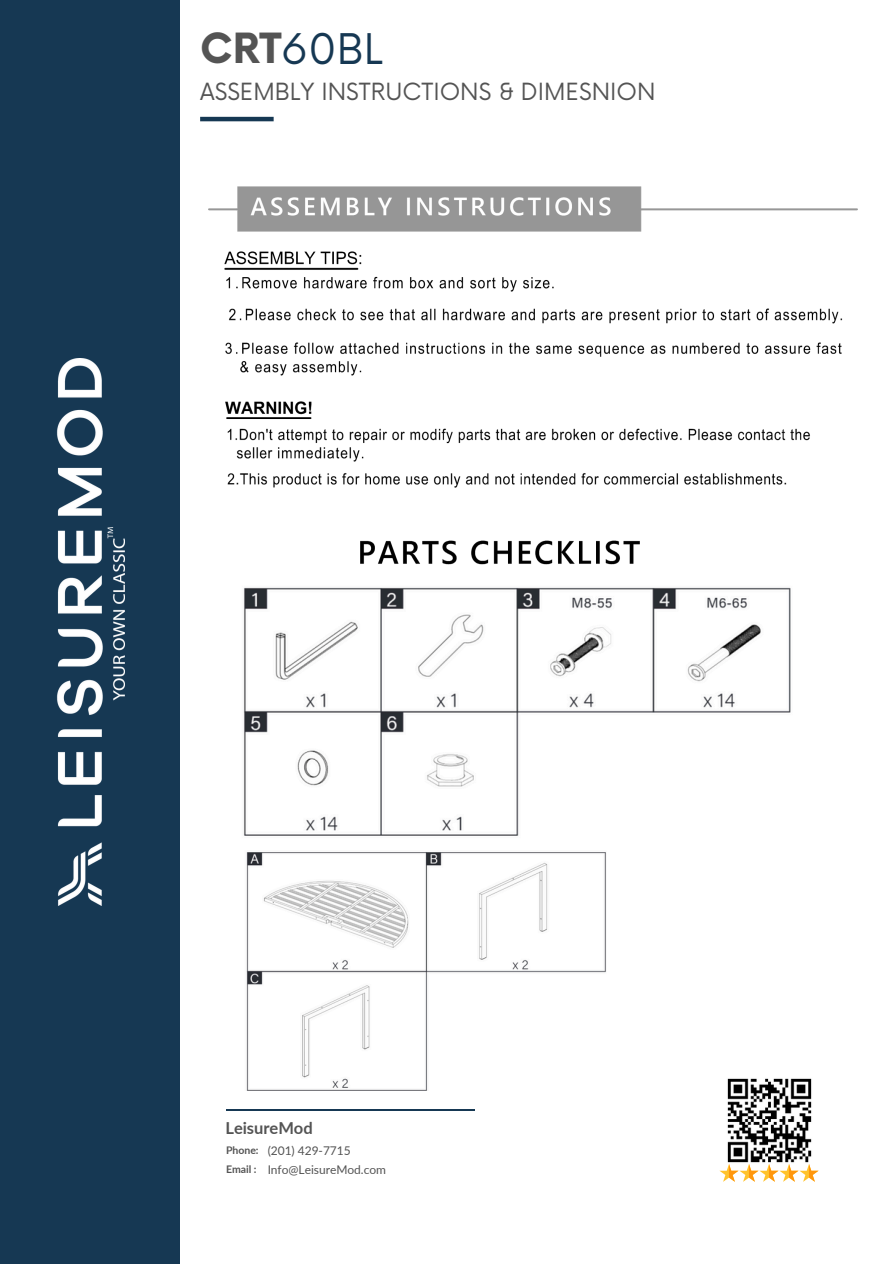
<style>
.page{position:relative;width:894px;height:1264px;background:#fff}
.page>*{position:absolute;margin:0;border:0;box-sizing:border-box;transform-origin:0 0}
.t1{font:41.1px "Now";color:#163853}
.t2{font:23.1px "Now";color:#545454}
.t3{font:700 16.5px "Lato";color:#545454}
.t4{font:12px "Lato";letter-spacing:-.005em;color:#545454}
.t5{font:700 10.5px "Lato";color:#545454}
.s1{font-weight:700;font-size:40.5px;color:#545454}
</style>
<div class="page">
<div style="left:0;top:0;width:180px;height:1263px;background:#163853"></div>
<hr style="left:200px;top:117px;width:73px;height:4px;background:#163853">
<hr style="left:226px;top:1109px;width:248px;height:1px;background:#163853">
<img style="left:57px;top:358px;width:68px;height:547px">
<img style="left:727px;top:1078px;width:85px;height:85px">
<svg style="left:719px;top:1164px;width:99px;height:17px"></svg>
<img style="left:224px;top:251px;width:330px;height:41px">
<img style="left:225px;top:401px;width:585px;height:87px">
<img style="left:225px;top:342px;width:617px;height:34px">
<img style="left:229px;top:308px;width:614px;height:16px">
<img style="left:208px;top:186px;width:650px;height:46px">
<img style="left:360px;top:540px;width:280px;height:25px">
<img style="left:243px;top:587px;width:548px;height:249px">
<img style="left:246px;top:852px;width:360px;height:237px">
<p class="t1" style="left:200px;top:26px;width:184px"><span class="s1">CRT</span>60BL</p>
<p class="t2" style="left:200px;top:79px;width:457px">ASSEMBLY INSTRUCTIONS &amp; DIMESNION</p>
<h5 class="t3" style="left:225px;top:1117px;width:89px">LeisureMod</h5>
<p class="t5" style="left:226px;top:1143px;width:34px">Phone:</p>
<h5 class="t5" style="left:226px;top:1162px;width:32px">Email :</h5>
<p class="t4" style="left:267px;top:1142px;width:85px">(201) 429-7715</p>
<h4 class="t4" style="left:267px;top:1161px;width:120px">Info@LeisureMod.com</h4>
</div>
